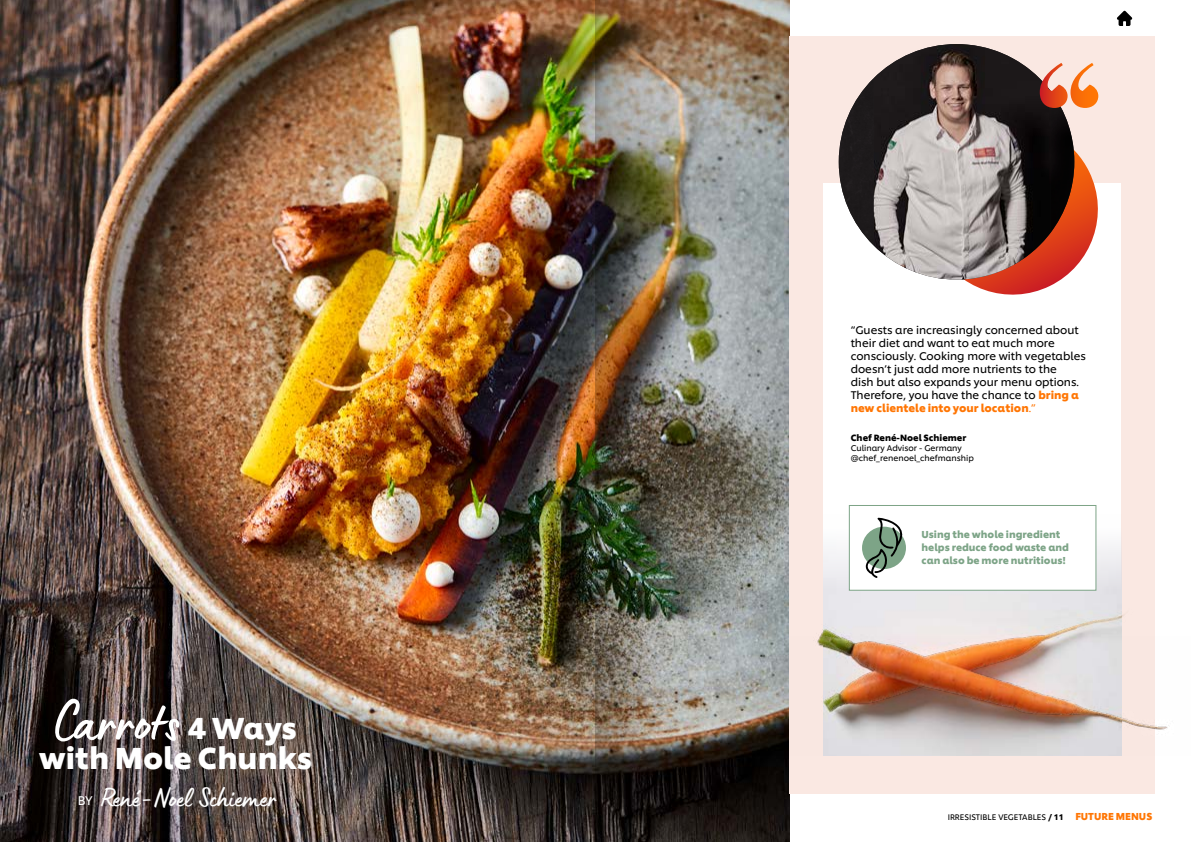
<style>
.page{position:relative;width:1191px;height:842px;background:#fff}
.page>*{position:absolute;margin:0;border:0;box-sizing:border-box;transform-origin:0 0}
.t1{font:60px "Lumios Marker";color:#fff}
.t2{font:700 30px "Unilever Shilling";color:#fff}
.t3{font:28px "Lumios Marker";color:#fff}
.t4{font:12.5px "Unilever Shilling";color:#fff}
.t5{font:11px/13px "Unilever Shilling";color:#000}
.t6{font:700 10px/13px "Unilever Shilling";color:#7da487}
.t7{font:700 9px "Unilever Shilling";color:#000}
.t8{font:8.2px/10px "Unilever Shilling";color:#000}
.t9{font:8px "Unilever Shilling";color:#000}
.s1{font-family:"Unilever Shilling";font-weight:700;font-size:30px}
.s2{font-weight:700;color:#ff7604}
.s3{color:#ff7604}
.s4{font-weight:700}
.s5{font-weight:700;font-size:10px;color:#ff7604}
</style>
<div class="page">
<svg style="left:1117px;top:11px;width:15px;height:15px"></svg>
<img style="left:0;top:0;width:789px;height:842px">
<div style="left:789px;top:36px;width:366px;height:758px;background:#fae8e2"></div>
<div style="left:823px;top:183px;width:298px;height:573px;background:#fff"></div>
<img style="left:823px;top:514px;width:298px;height:87px">
<svg style="left:965px;top:150px;width:133px;height:145px"></svg>
<img style="left:873px;top:44px;width:178px;height:236px">
<img style="left:1051px;top:108px;width:23px;height:124px">
<img style="left:838px;top:79px;width:35px;height:166px">
<svg style="left:1039px;top:63px;width:59px;height:45px"></svg>
<img style="left:760px;top:601px;width:409px;height:155px">
<img style="left:595px;top:0;width:165px;height:842px">
<div style="left:849px;top:505px;width:247px;height:86px;background:#fff;border:1px solid #7da487"></div>
<div style="left:862px;top:527px;width:44px;height:42px;background:#7da487;border-radius:50%"></div>
<svg style="left:865px;top:518px;width:38px;height:60px"></svg>
<h1 class="t1" style="left:54px;top:683px;width:244px">Carrots <span class="s1">4 Ways</span></h1>
<h2 class="t2" style="left:39px;top:734px;width:275px">with Mole Chunks</h2>
<h3 class="t3" style="left:102px;top:780px;width:175px">René-Noel Schiemer</h3>
<p class="t4" style="left:78px;top:791px;width:17px">BY</p>
<p class="t5" style="left:850px;top:323px;width:237px">“Guests are increasingly concerned about their diet and want to eat much more consciously. Cooking more with vegetables doesn’t just add more nutrients to the<br>dish but also expands your menu options.<br>Therefore, you have the chance to <span class="s2">bring a new clientele into your location</span><span class="s3">.”</span></p>
<p class="t7" style="left:850px;top:431px;width:117px">Chef René-Noel Schiemer</p>
<p class="t8" style="left:850px;top:443px;width:125px">Culinary Advisor - Germany @chef_renenoel_chefmanship</p>
<p class="t6" style="left:921px;top:526px;width:149px">Using the whole ingredient helps reduce food waste and can also be more nutritious!</p>
<p class="t9" style="left:947px;top:811px;width:206px">IRRESISTIBLE VEGETABLES <span class="s4">/ 11</span> <span class="s5">FUTURE MENUS</span></p>
</div>
